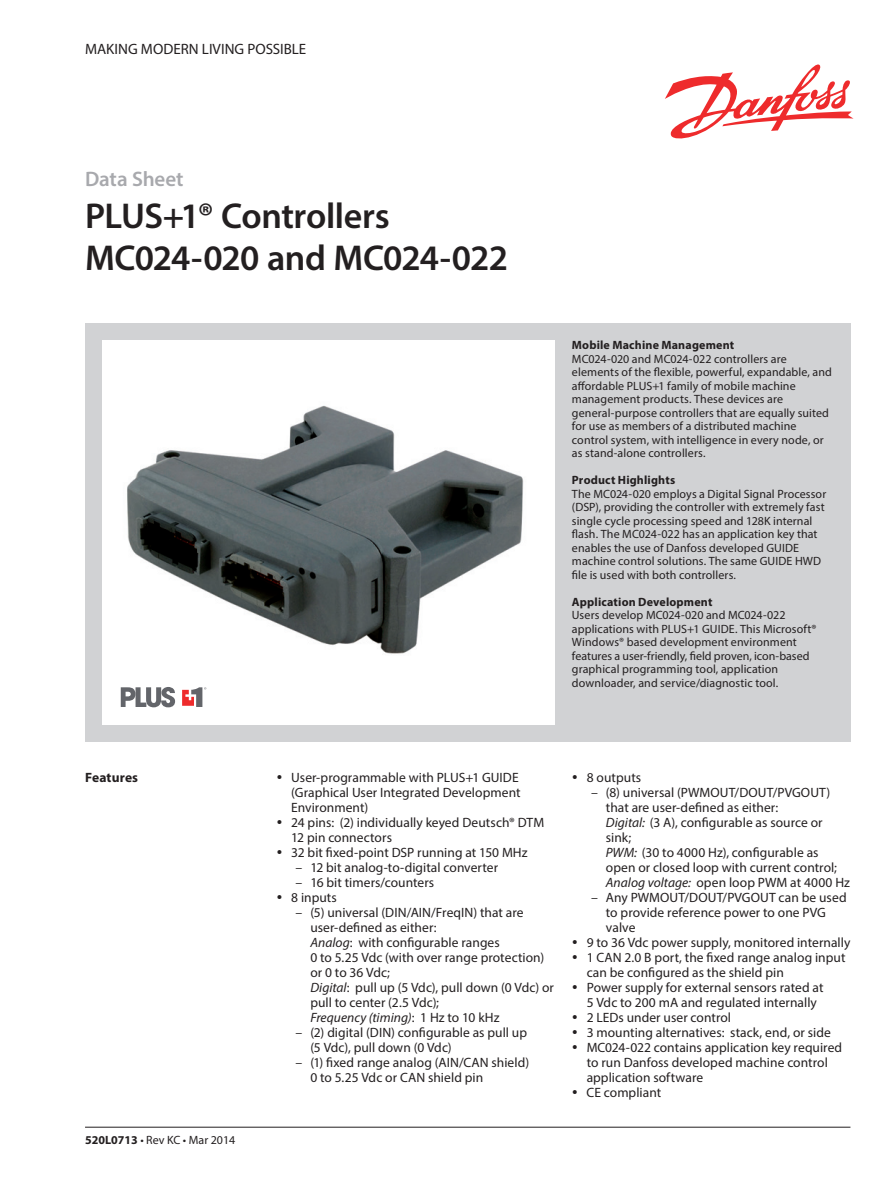
<style>
.page{position:relative;width:893px;height:1191px;background:#fff}
.page>*{position:absolute;margin:0;border:0;box-sizing:border-box;transform-origin:0 0}
.t1{font:600 36px/42px "Myriad Pro";letter-spacing:-.015em;color:#231f20}
.t2{font:600 21px "Myriad Pro";letter-spacing:-.005em;color:#a8a9ad}
.t3{font:15px "Myriad Pro";color:#231f20}
.t4{font:13.5px/15px "Myriad Pro";letter-spacing:.005em;color:#231f20}
.t5{font:700 13.5px "Myriad Pro";letter-spacing:.01em;color:#231f20}
.t6{font:12px/13.5px "Myriad Pro";letter-spacing:.005em;color:#231f20}
.t7{font:700 12px "Myriad Pro";letter-spacing:.015em;color:#231f20}
.s1{font-style:italic}
.s2{font-weight:700}
</style>
<div class="page">
<div style="left:85px;top:323px;width:765px;height:419px;background:#d1d2d4"></div>
<div style="left:102px;top:340px;width:453px;height:385px;background:#fff"></div>
<img style="left:127px;top:405px;width:397px;height:249px">
<svg style="left:121px;top:687px;width:54px;height:20px"></svg>
<svg style="left:182px;top:687px;width:24px;height:20px"></svg>
<hr style="left:85px;top:1126px;width:765px;height:1px;background:#231f20">
<svg style="left:665px;top:64px;width:188px;height:75px"></svg>
<p class="t3" style="left:85px;top:39px;width:223px">MAKING MODERN LIVING POSSIBLE</p>
<h2 class="t2" style="left:85px;top:165px;width:100px">Data Sheet</h2>
<h1 class="t1" style="left:85px;top:194px;width:424px">PLUS+1® Controllers<br>MC024-020 and MC024-022</h1>
<p class="t7" style="left:572px;top:337px;width:164px">Mobile Machine Management</p>
<p class="t6" style="left:572px;top:352px;width:262px">MC024-020 and MC024-022 controllers are elements of the flexible, powerful, expandable, and affordable PLUS+1 family of mobile machine management products. These devices are general-purpose controllers that are equally suited for use as members of a distributed machine control system, with intelligence in every node, or as stand-alone controllers.</p>
<p class="t7" style="left:572px;top:472px;width:105px">Product Highlights</p>
<p class="t6" style="left:572px;top:487px;width:256px">The MC024-020 employs a Digital Signal Processor (DSP), providing the controller with extremely fast single cycle processing speed and 128K internal flash. The MC024-022 has an application key that enables the use of Danfoss developed GUIDE machine control solutions. The same GUIDE HWD file is used with both controllers.</p>
<p class="t7" style="left:572px;top:594px;width:142px">Application Development</p>
<p class="t6" style="left:572px;top:608px;width:246px">Users develop MC024-020 and MC024-022 applications with PLUS+1 GUIDE. This Microsoft® Windows® based development environment features a user-friendly, field proven, icon-based graphical programming tool, application downloader, and service/diagnostic tool.</p>
<p class="t5" style="left:85px;top:768px;width:55px">Features</p>
<p class="t4" style="left:291px;top:769px;width:254px">User-programmable with PLUS+1 GUIDE (Graphical User Integrated Development<br>Environment)<br>24 pins: (2) individually keyed Deutsch® DTM<br>12 pin connectors<br>32 bit fixed-point DSP running at 150 MHz</p>
<p class="t4" style="left:295px;top:859px;width:204px"><span class="s1">–</span> 12 bit analog-to-digital converter</p>
<p class="t4" style="left:291px;top:874px;width:145px;text-indent:4px"><span class="s1">–</span> 16 bit timers/counters<br>8 inputs</p>
<p class="t4" style="left:310px;top:904px;width:245px;text-indent:-15px"><span class="s1">–</span> (5) universal (DIN/AIN/FreqIN) that are user-defined as either:<br><span class="s1">Analog</span>: with configurable ranges<br>0 to 5.25 Vdc (with over range protection) or 0 to 36 Vdc;<br><span class="s1">Digital</span>: pull up (5 Vdc), pull down (0 Vdc) or pull to center (2.5 Vdc);<br><span class="s1">Frequency (timing)</span>: 1 Hz to 10 kHz</p>
<p class="t4" style="left:310px;top:1024px;width:218px;text-indent:-15px"><span class="s1">–</span> (2) digital (DIN) configurable as pull up (5 Vdc), pull down (0 Vdc)</p>
<p class="t4" style="left:310px;top:1054px;width:220px;text-indent:-15px"><span class="s1">–</span> (1) fixed range analog (AIN/CAN shield)<br>0 to 5.25 Vdc or CAN shield pin</p>
<p class="t6" style="left:85px;top:1132px;width:152px"><span class="s2">520L0713</span> • Rev KC • Mar 2014</p>
<p class="t4" style="left:587px;top:769px;width:56px">8 outputs</p>
<p class="t4" style="left:606px;top:784px;width:246px;text-indent:-15px"><span class="s1">–</span> (8) universal (PWMOUT/DOUT/PVGOUT) that are user-defined as either:<br><span class="s1">Digital:</span> (3 A), configurable as source or sink;<br><span class="s1">PWM:</span> (30 to 4000 Hz), configurable as open or closed loop with current control; <span class="s1">Analog voltage:</span> open loop PWM at 4000 Hz</p>
<p class="t4" style="left:591px;top:889px;width:257px"><span class="s1">–</span> Any PWMOUT/DOUT/PVGOUT can be used</p>
<p class="t4" style="left:606px;top:904px;width:221px">to provide reference power to one PVG</p>
<p class="t4" style="left:606px;top:919px;width:31px">valve</p>
<p class="t4" style="left:587px;top:934px;width:265px">9 to 36 Vdc power supply, monitored internally</p>
<p class="t4" style="left:587px;top:949px;width:260px">1 CAN 2.0 B port, the fixed range analog input</p>
<p class="t4" style="left:587px;top:964px;width:199px">can be configured as the shield pin</p>
<p class="t4" style="left:587px;top:979px;width:238px">Power supply for external sensors rated at</p>
<p class="t4" style="left:587px;top:994px;width:232px">5 Vdc to 200 mA and regulated internally</p>
<p class="t4" style="left:587px;top:1009px;width:146px">2 LEDs under user control</p>
<p class="t4" style="left:587px;top:1024px;width:246px">3 mounting alternatives: stack, end, or side</p>
<p class="t4" style="left:587px;top:1039px;width:257px">MC024-022 contains application key required</p>
<p class="t4" style="left:587px;top:1054px;width:243px">to run Danfoss developed machine control</p>
<p class="t4" style="left:587px;top:1069px;width:118px">application software</p>
<p class="t4" style="left:587px;top:1084px;width:76px">CE compliant</p>
</div>
